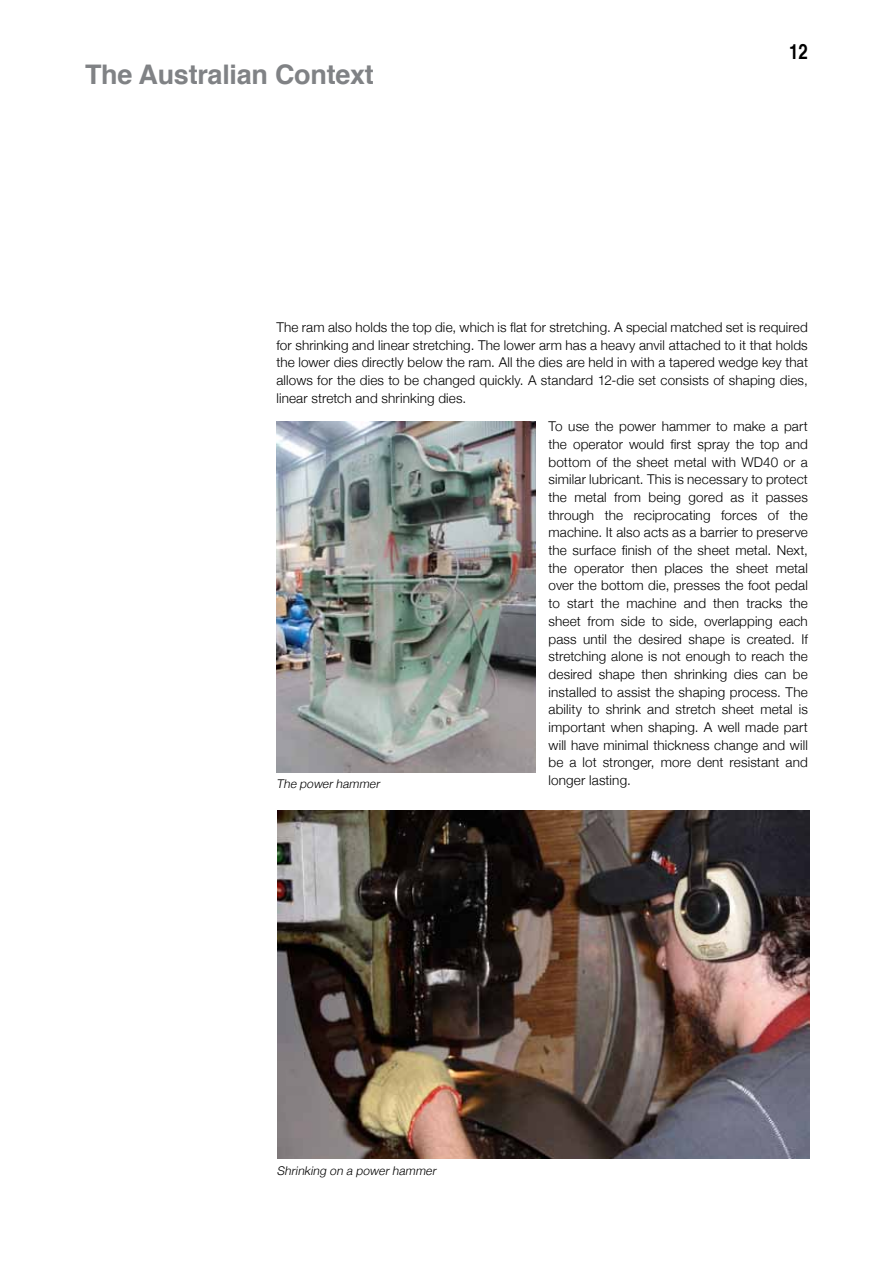
<style>
.page{position:relative;width:893px;height:1263px;background:#fff}
.page>*{position:absolute;margin:0;border:0;box-sizing:border-box;transform-origin:0 0}
.t1{font:700 27px "Helvetica";letter-spacing:-.01em;color:#808285}
.t2{font:700 21px "Helvetica";color:#000;scale:.8 1}
.t3{font:300 13.5px/17.7px "Helvetica Neue";letter-spacing:.01em;color:#000;text-align:justify}
.t4{font:italic 300 12px "Helvetica Neue";color:#000}
</style>
<div class="page">
<img style="left:276px;top:421px;width:260px;height:352px">
<img style="left:277px;top:810px;width:532px;height:349px">
<h1 class="t1" style="left:85px;top:53px;width:290px">The Australian Context</h1>
<h2 class="t2" style="left:789px;top:34px;width:25px">12</h2>
<p class="t3" style="left:276px;top:318px;width:533px">The ram also holds the top die, which is flat for stretching. A special matched set is required for shrinking and linear stretching. The lower arm has a heavy anvil attached to it that holds the lower dies directly below the ram. All the dies are held in with a tapered wedge key that allows for the dies to be changed quickly. A standard 12-die set consists of shaping dies, linear stretch and shrinking dies.</p>
<p class="t3" style="left:548px;top:417px;width:261px">To use the power hammer to make a part the operator would first spray the top and bottom of the sheet metal with WD40 or a similar lubricant. This is necessary to protect the metal from being gored as it passes through the reciprocating forces of the machine. It also acts as a barrier to preserve the surface finish of the sheet metal. Next, the operator then places the sheet metal over the bottom die, presses the foot pedal to start the machine and then tracks the sheet from side to side, overlapping each pass until the desired shape is created. If stretching alone is not enough to reach the desired shape then shrinking dies can be installed to assist the shaping process. The ability to shrink and stretch sheet metal is important when shaping. A well made part will have minimal thickness change and will be a lot stronger, more dent resistant and longer lasting.</p>
<p class="t4" style="left:276px;top:776px;width:107px">The power hammer</p>
<p class="t4" style="left:277px;top:1163px;width:163px">Shrinking on a power hammer</p>
</div>
